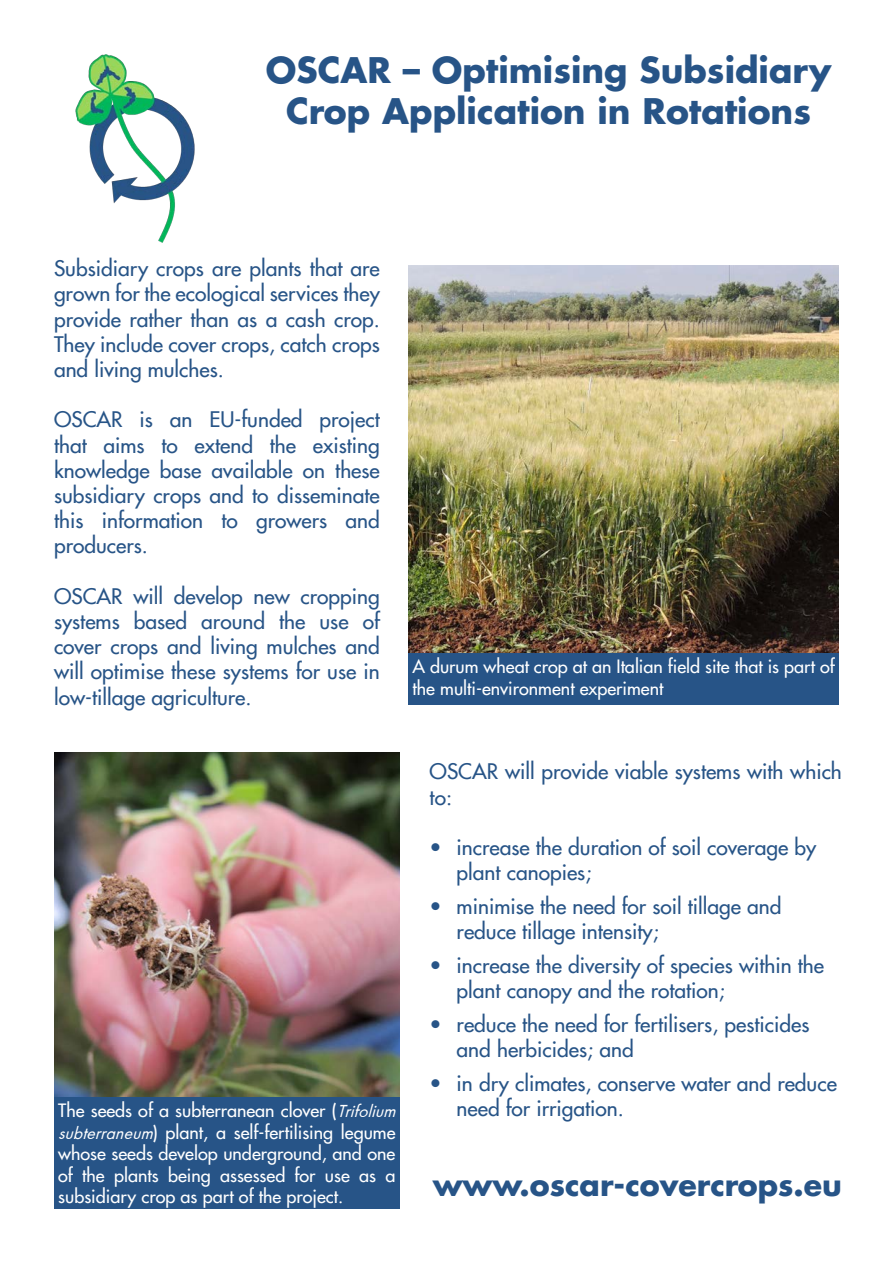
<style>
.page{position:relative;width:893px;height:1263px;background:#fff}
.page>*{position:absolute;margin:0;border:0;box-sizing:border-box;transform-origin:0 0}
.t1{font:700 34.5px/41.4px "Futura";color:#275487;text-align:center}
.t2{font:700 30px "Futura";color:#275487}
.t3{font:500 21px/25.2px "Futura";color:#275487}
.t4{font:500 18px/21.6px "Futura";color:#fff}
.s1{font-weight:400;font-style:italic}
</style>
<div class="page">
<img style="left:75px;top:54px;width:120px;height:188px">
<img style="left:54px;top:753px;width:346px;height:344px">
<img style="left:408px;top:265px;width:431px;height:388px">
<div style="left:408px;top:653px;width:431px;height:51px;background:#275487"></div>
<div style="left:54px;top:1097px;width:346px;height:112px;background:#275487"></div>
<p class="t1" style="left:266px;top:49px;width:567px">OSCAR – Optimising Subsidiary<br>Crop Application in Rotations</p>
<p class="t3" style="left:54px;top:256px;width:327px;text-align:justify">Subsidiary crops are plants that are grown for the ecological services they provide rather than as a cash crop.<br>They include cover crops, catch crops and living mulches.</p>
<p class="t3" style="left:54px;top:407px;width:327px;text-align:justify">OSCAR is an EU-funded project that aims to extend the existing knowledge base available on these subsidiary crops and to disseminate this information to growers and producers.</p>
<p class="t3" style="left:54px;top:584px;width:327px;text-align:justify">OSCAR will develop new cropping systems based around the use of cover crops and living mulches and will optimise these systems for use in low-tillage agriculture.</p>
<p class="t4" style="left:412px;top:656px;width:424px">A durum wheat crop at an Italian field site that is part of the multi-environment experiment</p>
<p class="t3" style="left:430px;top:759px;width:414px">OSCAR will provide viable systems with which to:</p>
<p class="t3" style="left:457px;top:835px;width:361px;text-indent:-27px">• increase the duration of soil coverage by plant canopies;</p>
<p class="t3" style="left:457px;top:894px;width:326px;text-indent:-27px">• minimise the need for soil tillage and reduce tillage intensity;</p>
<p class="t3" style="left:457px;top:953px;width:369px;text-indent:-27px">• increase the diversity of species within the plant canopy and the rotation;</p>
<p class="t3" style="left:457px;top:1011px;width:354px;text-indent:-27px">• reduce the need for fertilisers, pesticides and herbicides; and</p>
<p class="t3" style="left:430px;top:1070px;width:409px">• in dry climates, conserve water and reduce</p>
<p class="t4" style="left:58px;top:1100px;width:343px">The seeds of a subterranean clover (<span class="s1">Trifolium</span></p>
<p class="t3" style="left:457px;top:1096px;width:169px">need for irrigation.</p>
<p class="t4" style="left:58px;top:1121px;width:339px;text-align:justify"><span class="s1">subterraneum</span>) plant, a self-fertilising legume whose seeds develop underground, and one of the plants being assessed for use as a subsidiary crop as part of the project.</p>
<p class="t2" style="left:433px;top:1165px;width:411px">www.oscar-covercrops.eu</p>
</div>
